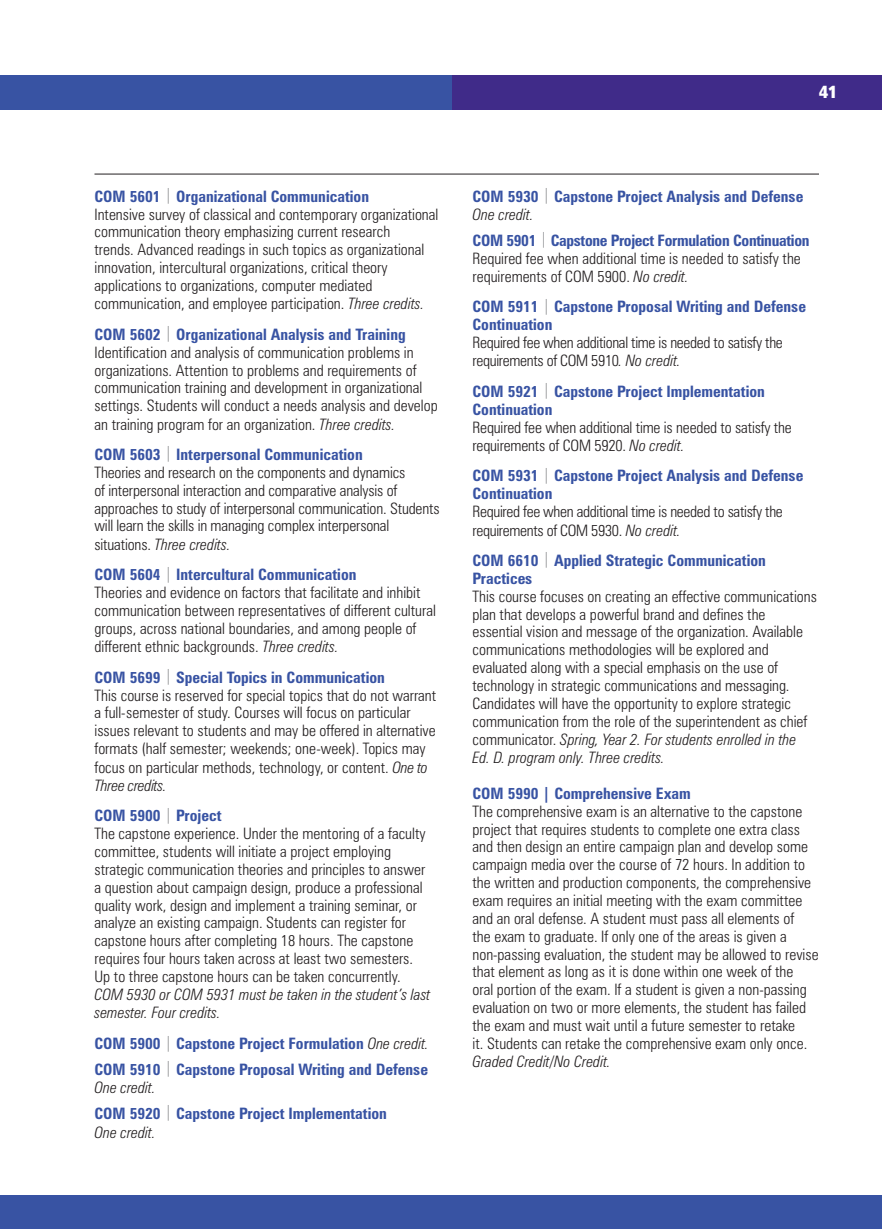
<style>
.page{position:relative;width:882px;height:1229px;background:#fff}
.page>*{position:absolute;margin:0;border:0;box-sizing:border-box;transform-origin:0 0}
.t1{font:900 condensed 17.5px "Frutiger";color:#fff}
.t2{font:300 condensed 15.75px/17.8px "Zurich BT";color:#231f20}
.t3{font:700 condensed 15.75px/17.8px "Zurich BT";color:#3853a3}
.t4{font:300 condensed 15.75px/18.4px "Zurich BT";letter-spacing:-.02em;color:#231f20}
.t5{font:italic 300 condensed 15.75px/18.4px "Zurich BT";color:#231f20}
.s1{font-weight:700;color:#3853a3}
.s2{color:#808285}
.s3{font-style:italic}
.s4{font-weight:300;color:#808285}
.s5{font-weight:300;font-style:italic;color:#231f20}
</style>
<div class="page">
<div style="left:0;top:76px;width:452px;height:34px;background:#3853a3"></div>
<div style="left:452px;top:76px;width:430px;height:34px;background:#402b89"></div>
<div style="left:0;top:1194px;width:882px;height:34px;background:#3853a3"></div>
<hr style="left:0;top:1194px;width:1px;height:34px;background:#402b89">
<hr style="left:94px;top:174px;width:725px;height:1px;background:#231f20">
<p class="t1" style="left:819px;top:82px;width:20px">41</p>
<p class="t2" style="left:94px;top:187px;width:345px"><span class="s1">COM 5601</span> <span class="s2">|</span> <span class="s1">Organizational Communication<br></span>Intensive survey of classical and contemporary organizational communication theory emphasizing current research<br>trends. Advanced readings in such topics as organizational innovation, intercultural organizations, critical theory applications to organizations, computer mediated communication, and employee participation. <span class="s3">Three credits.</span></p>
<p class="t2" style="left:94px;top:325px;width:345px"><span class="s1">COM 5602</span> <span class="s2">|</span> <span class="s1">Organizational Analysis and Training </span>Identification and analysis of communication problems in organizations. Attention to problems and requirements of communication training and development in organizational settings. Students will conduct a needs analysis and develop an training program for an organization. <span class="s3">Three credits.</span></p>
<p class="t2" style="left:94px;top:445px;width:347px"><span class="s1">COM 5603</span> <span class="s2">|</span> <span class="s1">Interpersonal Communication<br></span>Theories and research on the components and dynamics<br>of interpersonal interaction and comparative analysis of approaches to study of interpersonal communication. Students will learn the skills in managing complex interpersonal situations. <span class="s3">Three credits.</span></p>
<p class="t2" style="left:94px;top:565px;width:343px"><span class="s1">COM 5604</span> <span class="s2">|</span> <span class="s1">Intercultural Communication<br></span>Theories and evidence on factors that facilitate and inhibit communication between representatives of different cultural groups, across national boundaries, and among people of different ethnic backgrounds. <span class="s3">Three credits.</span></p>
<p class="t2" style="left:94px;top:668px;width:343px"><span class="s1">COM 5699</span> <span class="s2">|</span> <span class="s1">Special Topics in Communication<br></span>This course is reserved for special topics that do not warrant a full-semester of study. Courses will focus on particular issues relevant to students and may be offered in alternative formats (half semester; weekends; one-week). Topics may focus on particular methods, technology, or content. <span class="s3">One to Three credits.</span></p>
<p class="t2" style="left:94px;top:806px;width:333px"><span class="s1">COM 5900</span> <span class="s2">|</span> <span class="s1">Project<br></span>The capstone experience. Under the mentoring of a faculty committee, students will initiate a project employing strategic communication theories and principles to answer a question about campaign design, produce a professional quality work, design and implement a training seminar, or analyze an existing campaign. Students can register for capstone hours after completing 18 hours. The capstone requires four hours taken across at least two semesters.<br>Up to three capstone hours can be taken concurrently.</p>
<p class="t5" style="left:94px;top:985px;width:337px">COM 5930 or COM 5931 must be taken in the student’s last semester. Four credits.</p>
<p class="t3" style="left:94px;top:1030px;width:336px;line-height:25.7px">COM 5900 <span class="s4">|</span> Capstone Project Formulation <span class="s5">One credit.<br></span>COM 5910 <span class="s4">|</span> Capstone Proposal Writing and Defense</p>
<p class="t3" style="left:94px;top:1074px;width:294px;line-height:25.7px"><span class="s5">One credit.<br></span>COM 5920 <span class="s4">|</span> Capstone Project Implementation</p>
<p class="t5" style="left:94px;top:1122px;width:63px">One credit.</p>
<p class="t3" style="left:472px;top:187px;width:332px;line-height:18.4px">COM 5930 <span class="s4">|</span> Capstone Project Analysis and Defense<br><span class="s5">One credit.</span></p>
<p class="t2" style="left:472px;top:231px;width:339px"><span class="s1">COM 5901</span> <span class="s2">|</span> <span class="s1">Capstone Project Formulation Continuation<br></span>Required fee when additional time is needed to satisfy the requirements of COM 5900. <span class="s3">No credit.</span></p>
<p class="t3" style="left:472px;top:298px;width:335px">COM 5911 <span class="s4">|</span> Capstone Proposal Writing and Defense<br>Continuation</p>
<p class="t4" style="left:472px;top:333px;width:312px">Required fee when additional time is needed to satisfy the requirements of COM 5910<span class="s3">. No credit.</span></p>
<p class="t3" style="left:472px;top:382px;width:294px">COM 5921 <span class="s4">|</span> Capstone Project Implementation<br>Continuation</p>
<p class="t2" style="left:472px;top:418px;width:321px;line-height:18.4px">Required fee when additional time is needed to satisfy the requirements of COM 5920. <span class="s3">No credit.</span></p>
<p class="t3" style="left:472px;top:467px;width:332px">COM 5931 <span class="s4">|</span> Capstone Project Analysis and Defense<br>Continuation</p>
<p class="t4" style="left:472px;top:502px;width:312px">Required fee when additional time is needed to satisfy the requirements of COM 5930. <span class="s3">No credit.</span></p>
<p class="t3" style="left:472px;top:551px;width:295px">COM 6610 <span class="s4">|</span> Applied Strategic Communication<br>Practices</p>
<p class="t2" style="left:472px;top:587px;width:346px">This course focuses on creating an effective communications plan that develops a powerful brand and defines the essential vision and message of the organization. Available communications methodologies will be explored and evaluated along with a special emphasis on the use of technology in strategic communications and messaging.<br>Candidates will have the opportunity to explore strategic communication from the role of the superintendent as chief communicator. <span class="s3">Spring, Year 2. For students enrolled in the Ed. D. program only. Three credits.</span></p>
<p class="t3" style="left:472px;top:784px;width:220px">COM 5990 | Comprehensive Exam</p>
<p class="t2" style="left:472px;top:802px;width:348px">The comprehensive exam is an alternative to the capstone project that requires students to complete one extra class and then design an entire campaign plan and develop some campaign media over the course of 72 hours. In addition to the written and production components, the comprehensive exam requires an initial meeting with the exam committee and an oral defense. A student must pass all elements of<br>the exam to graduate. If only one of the areas is given a non-passing evaluation, the student may be allowed to revise that element as long as it is done within one week of the<br>oral portion of the exam. If a student is given a non-passing evaluation on two or more elements, the student has failed the exam and must wait until a future semester to retake<br>it. Students can retake the comprehensive exam only once.</p>
<p class="t5" style="left:472px;top:1051px;width:140px">Graded Credit/No Credit.</p>
</div>
